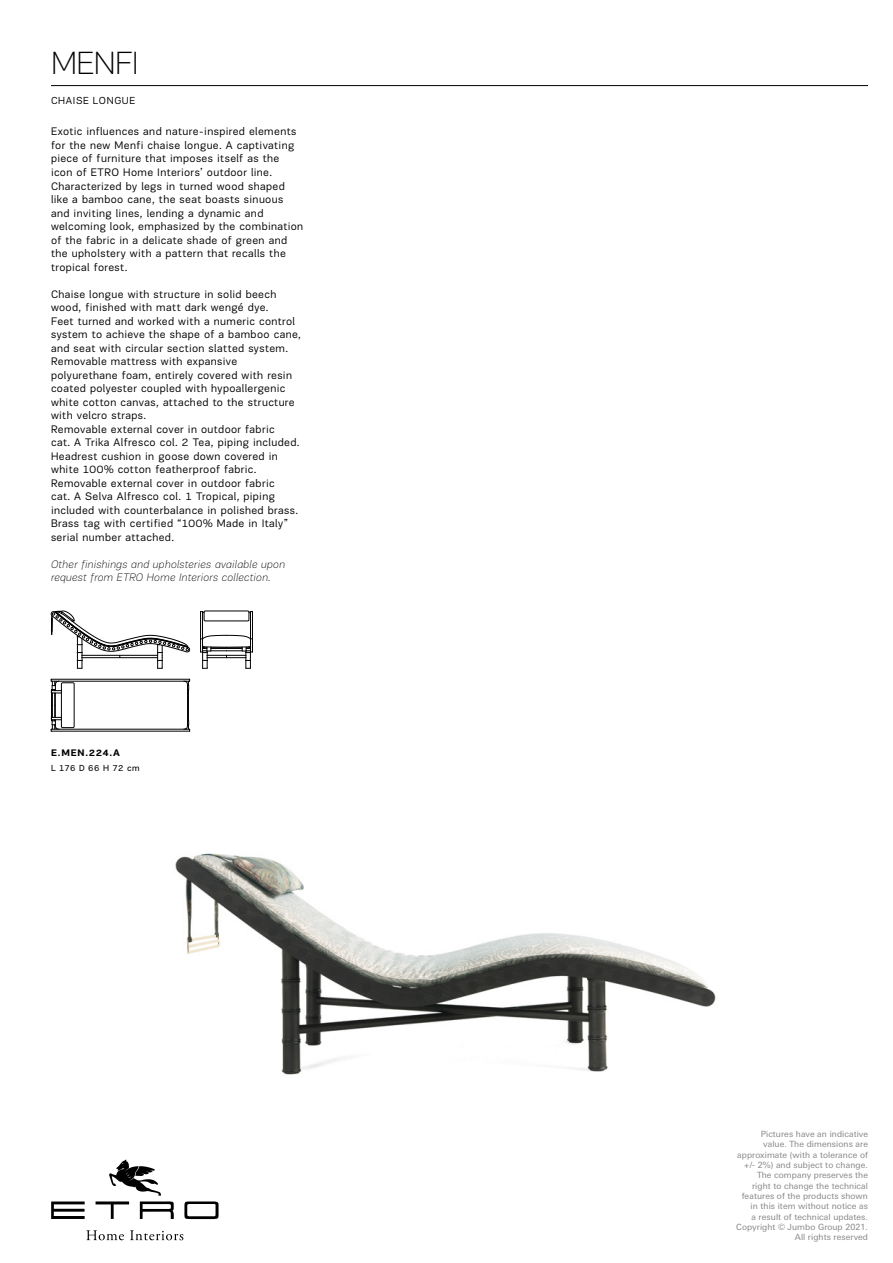
<style>
.page{position:relative;width:893px;height:1263px;background:#fff}
.page>*{position:absolute;margin:0;border:0;box-sizing:border-box;transform-origin:0 0}
.t1{font:100 33px "Encore Sans Pro PF";letter-spacing:-.005em;color:#000}
.t2{font:11.25px/13.5px "Encore Sans Pro PF";letter-spacing:.035em;color:#000}
.t3{font:italic 100 11.25px/13.5px "Encore Sans Pro PF";letter-spacing:.025em;color:#000}
.t4{font:10.5px "Encore Sans Pro PF";letter-spacing:.06em;color:#000}
.t5{font:700 9.75px "Encore Sans Pro PF";letter-spacing:.055em;color:#000}
.t6{font:9px "Encore Sans Pro PF";letter-spacing:.02em;color:#000}
.t7{font:8.55px/10.4px "Linotype Univers Basic";letter-spacing:.01em;color:#868686;text-align:right}
</style>
<div class="page">
<hr style="left:51px;top:85px;width:817px;height:1px;background:#000">
<img style="left:78px;top:649px;width:638px;height:426px">
<hr style="left:51px;top:681px;width:138px;height:1px;background:#000">
<hr style="left:51px;top:679px;width:138px;height:1px;background:#000">
<hr style="left:51px;top:729px;width:138px;height:1px;background:#000">
<hr style="left:51px;top:731px;width:138px;height:1px;background:#000">
<svg style="left:183px;top:679px;width:7px;height:53px"></svg>
<svg style="left:51px;top:679px;width:10px;height:53px"></svg>
<div style="left:61px;top:683px;width:13px;height:45px;border:1px solid #000"></div>
<svg style="left:51px;top:610px;width:139px;height:59px"></svg>
<hr style="left:202px;top:612px;width:1px;height:40px;background:#000">
<hr style="left:200px;top:612px;width:1px;height:40px;background:#000">
<hr style="left:250px;top:612px;width:1px;height:40px;background:#000">
<hr style="left:252px;top:612px;width:1px;height:40px;background:#000">
<svg style="left:200px;top:635px;width:53px;height:34px"></svg>
<div style="left:204px;top:611px;width:45px;height:10px;border:1px solid #000"></div>
<svg style="left:109px;top:1159px;width:52px;height:36px"></svg>
<svg style="left:96px;top:1201px;width:33px;height:18px"></svg>
<svg style="left:140px;top:1201px;width:34px;height:18px"></svg>
<svg style="left:51px;top:1201px;width:34px;height:18px"></svg>
<svg style="left:184px;top:1201px;width:35px;height:18px"></svg>
<svg style="left:86px;top:1230px;width:38px;height:10px"></svg>
<svg style="left:130px;top:1230px;width:53px;height:10px"></svg>
<h1 class="t1" style="left:51px;top:44px;width:89px">MENFI</h1>
<p class="t4" style="left:51px;top:95px;width:86px">CHAISE LONGUE</p>
<p class="t2" style="left:51px;top:125px;width:254px">Exotic influences and nature-inspired elements for the new Menfi chaise longue. A captivating piece of furniture that imposes itself as the icon of ETRO Home Interiors’ outdoor line.<br>Characterized by legs in turned wood shaped like a bamboo cane, the seat boasts sinuous and inviting lines, lending a dynamic and welcoming look, emphasized by the combination of the fabric in a delicate shade of green and the upholstery with a pattern that recalls the tropical forest.</p>
<p class="t2" style="left:51px;top:287px;width:251px">Chaise longue with structure in solid beech wood, finished with matt dark wengé dye.<br>Feet turned and worked with a numeric control system to achieve the shape of a bamboo cane, and seat with circular section slatted system.<br>Removable mattress with expansive polyurethane foam, entirely covered with resin coated polyester coupled with hypoallergenic white cotton canvas, attached to the structure with velcro straps.<br>Removable external cover in outdoor fabric<br>cat. A Trika Alfresco col. 2 Tea, piping included.<br>Headrest cushion in goose down covered in white 100% cotton featherproof fabric.<br>Removable external cover in outdoor fabric<br>cat. A Selva Alfresco col. 1 Tropical, piping included with counterbalance in polished brass.<br>Brass tag with certified “100% Made in Italy” serial number attached.</p>
<p class="t3" style="left:51px;top:557px;width:236px">Other finishings and upholsteries available upon request from ETRO Home Interiors collection.</p>
<p class="t5" style="left:51px;top:746px;width:70px">E.MEN.224.A</p>
<p class="t6" style="left:51px;top:762px;width:90px">L 176 D 66 H 72 cm</p>
<p class="t7" style="left:736px;top:1129px;width:133px">Pictures have an indicative value. The dimensions are approximate (with a tolerance of +/- 2%) and subject to change.<br>The company preserves the right to change the technical features of the products shown in this item without notice as<br>a result of technical updates.<br>Copyright © Jumbo Group 2021.<br>All rights reserved</p>
</div>
